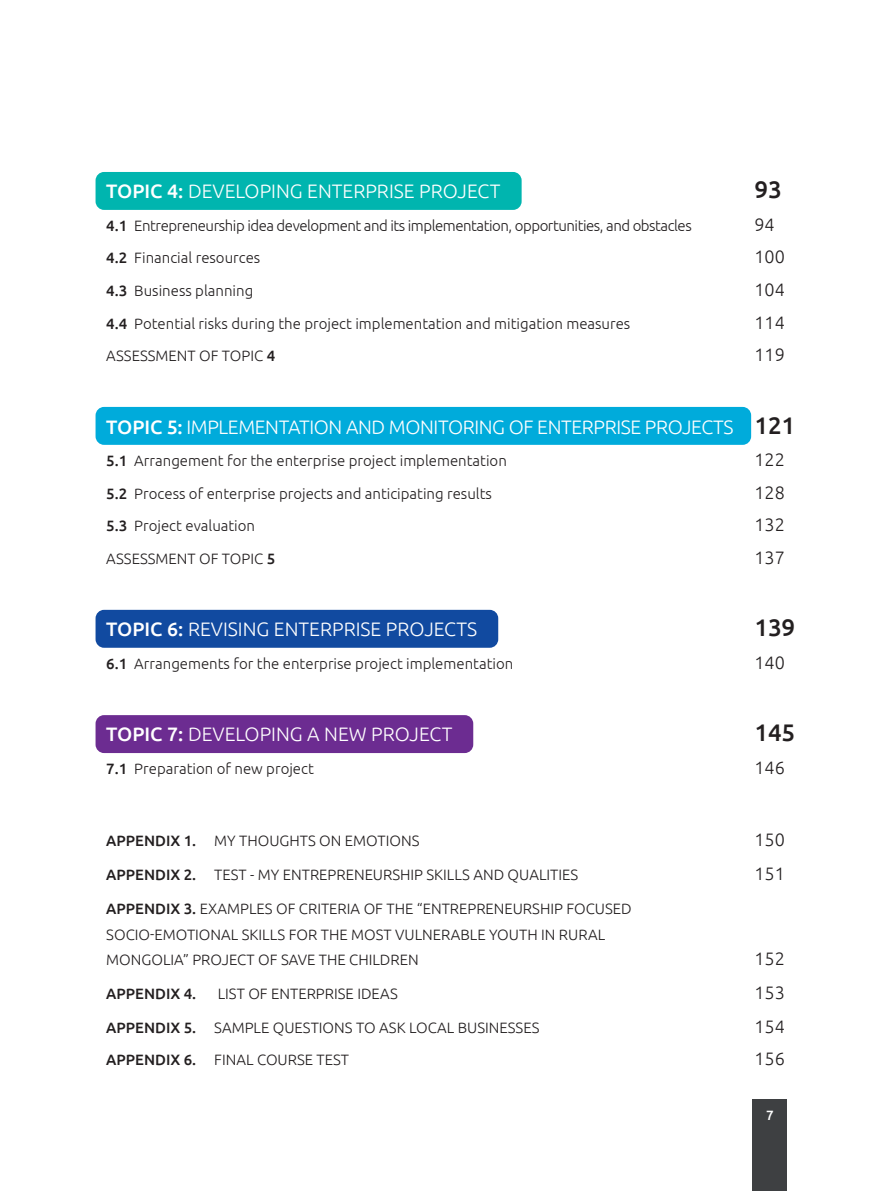
<style>
.page{position:relative;width:893px;height:1191px;background:#fff}
.page>*{position:absolute;margin:0;border:0;box-sizing:border-box;transform-origin:0 0}
.Үндсэн_текст{font:500 24px "Ubuntu";color:#231f20}
.Үндсэн_текст-2{font:300 19.5px "Ubuntu";color:#fff}
.Үндсэн_текст-3{font:300 19.5px "Ubuntu";letter-spacing:-.02em;color:#fff}
.Үндсэн_текст-4{font:300 18px "Ubuntu";color:#231f20}
.Үндсэн_текст-5{font:300 15px/25.5px "Ubuntu";color:#231f20}
.Үндсэн_текст-6{font:300 15px "Ubuntu";letter-spacing:-.03em;color:#231f20}
.Үндсэн_текст-7{font:500 15px "Ubuntu";color:#231f20}
.Үндсэн_текст-8{font:500 13.5px "Ubuntu";color:#fff}
.s1{font-weight:500}
.s2{font-weight:500;font-size:24px;color:#231f20}
</style>
<div class="page">
<div style="left:96px;top:172px;width:426px;height:38px;background:#00b5af;border-radius:9px"></div>
<div style="left:96px;top:407px;width:655px;height:38px;background:#00abdb;border-radius:9px"></div>
<div style="left:96px;top:610px;width:402px;height:38px;background:#114aa0;border-radius:9px"></div>
<div style="left:96px;top:715px;width:377px;height:38px;background:#6c2c91;border-radius:9px"></div>
<div style="left:753px;top:1099px;width:34px;height:92px;background:#3e4042"></div>
<p class="Үндсэн_текст-2" style="left:106px;top:180px;width:396px"><span class="s1">TOPIC 4:</span> DEVELOPING ENTERPRISE PROJECT</p>
<p class="Үндсэн_текст" style="left:754px;top:175px;width:29px">93</p>
<p class="Үндсэн_текст-6" style="left:106px;top:217px;width:587px"><span class="s1">4.1</span> Entrepreneurship idea development and its implementation, opportunities, and obstacles</p>
<p class="Үндсэн_текст-4" style="left:754px;top:214px;width:22px">94</p>
<p class="Үндсэн_текст-5" style="left:106px;top:245px;width:156px"><span class="s1">4.2</span> Financial resources</p>
<p class="Үндсэн_текст-4" style="left:754px;top:246px;width:32px">100</p>
<p class="Үндсэн_текст-5" style="left:106px;top:277px;width:148px"><span class="s1">4.3</span> Business planning</p>
<p class="Үндсэн_текст-4" style="left:754px;top:279px;width:32px">104</p>
<p class="Үндсэн_текст-5" style="left:106px;top:310px;width:526px"><span class="s1">4.4</span> Potential risks during the project implementation and mitigation measures</p>
<p class="Үндсэн_текст-4" style="left:754px;top:311px;width:32px">114</p>
<p class="Үндсэн_текст-5" style="left:106px;top:342px;width:170px">ASSESSMENT OF TOPIC <span class="s1">4</span></p>
<p class="Үндсэн_текст-4" style="left:754px;top:344px;width:32px">119</p>
<p class="Үндсэн_текст-3" style="left:106px;top:415px;width:690px"><span class="s1">TOPIC 5:</span> IMPLEMENTATION AND MONITORING OF ENTERPRISE PROJECTS <span class="s2">121</span></p>
<p class="Үндсэн_текст-5" style="left:106px;top:447px;width:402px"><span class="s1">5.1</span> Arrangement for the enterprise project implementation</p>
<p class="Үндсэн_текст-4" style="left:754px;top:449px;width:32px">122</p>
<p class="Үндсэн_текст-5" style="left:106px;top:480px;width:387px"><span class="s1">5.2</span> Process of enterprise projects and anticipating results</p>
<p class="Үндсэн_текст-4" style="left:754px;top:481px;width:32px">128</p>
<p class="Үндсэн_текст-5" style="left:106px;top:512px;width:150px"><span class="s1">5.3</span> Project evaluation</p>
<p class="Үндсэн_текст-4" style="left:754px;top:514px;width:32px">132</p>
<p class="Үндсэн_текст-5" style="left:106px;top:545px;width:170px">ASSESSMENT OF TOPIC <span class="s1">5</span></p>
<p class="Үндсэн_текст-4" style="left:754px;top:546px;width:32px">137</p>
<p class="Үндсэн_текст-2" style="left:106px;top:617px;width:372px"><span class="s1">TOPIC 6:</span> REVISING ENTERPRISE PROJECTS</p>
<p class="Үндсэн_текст" style="left:754px;top:612px;width:42px">139</p>
<p class="Үндсэн_текст-5" style="left:106px;top:650px;width:408px"><span class="s1">6.1</span> Arrangements for the enterprise project implementation</p>
<p class="Үндсэн_текст-4" style="left:754px;top:651px;width:32px">140</p>
<p class="Үндсэн_текст-2" style="left:106px;top:722px;width:348px"><span class="s1">TOPIC 7:</span> DEVELOPING A NEW PROJECT</p>
<p class="Үндсэн_текст" style="left:754px;top:717px;width:42px">145</p>
<p class="Үндсэн_текст-5" style="left:106px;top:755px;width:209px"><span class="s1">7.1</span> Preparation of new project</p>
<p class="Үндсэн_текст-4" style="left:754px;top:756px;width:32px">146</p>
<p class="Үндсэн_текст-5" style="left:106px;top:827px;width:315px"><span class="s1">APPENDIX 1.</span> MY THOUGHTS ON EMOTIONS</p>
<p class="Үндсэн_текст-4" style="left:754px;top:829px;width:32px">150</p>
<p class="Үндсэн_текст-5" style="left:106px;top:861px;width:473px"><span class="s1">APPENDIX 2.</span> TEST - MY ENTREPRENEURSHIP SKILLS AND QUALITIES</p>
<p class="Үндсэн_текст-4" style="left:754px;top:863px;width:32px">151</p>
<p class="Үндсэн_текст-5" style="left:106px;top:895px;width:527px"><span class="s1">APPENDIX 3.</span> EXAMPLES OF CRITERIA OF THE “ENTREPRENEURSHIP FOCUSED<br>SOCIO-EMOTIONAL SKILLS FOR THE MOST VULNERABLE YOUTH IN RURAL<br>MONGOLIA” PROJECT OF SAVE THE CHILDREN</p>
<p class="Үндсэн_текст-4" style="left:754px;top:948px;width:32px">152</p>
<p class="Үндсэн_текст-7" style="left:106px;top:984px;width:91px">APPENDIX 4.</p>
<p class="Үндсэн_текст-5" style="left:218px;top:980px;width:182px">LIST OF ENTERPRISE IDEAS</p>
<p class="Үндсэн_текст-4" style="left:754px;top:982px;width:32px">153</p>
<p class="Үндсэн_текст-5" style="left:106px;top:1014px;width:435px"><span class="s1">APPENDIX 5.</span> SAMPLE QUESTIONS TO ASK LOCAL BUSINESSES</p>
<p class="Үндсэн_текст-4" style="left:754px;top:1016px;width:32px">154</p>
<p class="Үндсэн_текст-5" style="left:106px;top:1046px;width:244px"><span class="s1">APPENDIX 6.</span> FINAL COURSE TEST</p>
<p class="Үндсэн_текст-4" style="left:754px;top:1047px;width:32px">156</p>
<p class="Үндсэн_текст-8" style="left:766px;top:1106px;width:9px">7</p>
</div>
